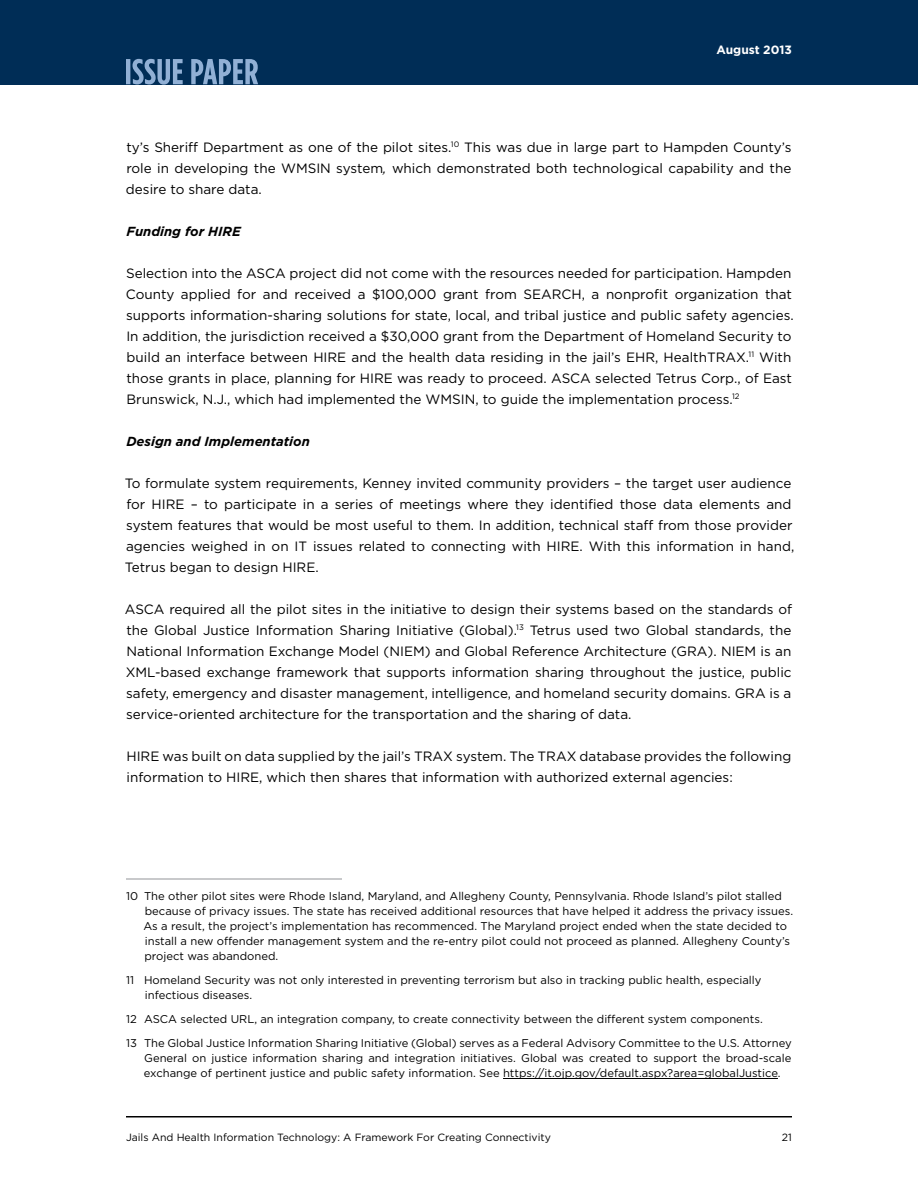
<style>
.page{position:relative;width:918px;height:1188px;background:#fff}
.page>*{position:absolute;margin:0;border:0;box-sizing:border-box;transform-origin:0 0}
.t1{font:13.5px/21px "Gotham";color:#000}
.t2{font:italic 700 13.2px "Gotham";color:#000}
.t3{font:700 12px "Gotham";color:#fff}
.t4{font:11.25px/15px "Gotham";color:#000}
.t5{font:10.5px "Gotham";color:#000}
.s1{font-style:italic}
</style>
<div class="page">
<div style="left:0;top:0;width:918px;height:85px;background:#002d56"></div>
<hr style="left:126px;top:1116px;width:666px;height:2px;background:#000">
<svg style="left:126px;top:59px;width:132px;height:26px"></svg>
<hr style="left:126px;top:879px;width:216px;height:1px;background:#939598">
<hr style="left:503px;top:1078px;width:275px;height:1px;background:#000">
<p class="t3" style="left:716px;top:42px;width:77px">August 2013</p>
<p class="t1" style="left:126px;top:136px;width:667px;text-align:justify">ty’s Sheriff Department as one of the pilot sites.<sup>10</sup> This was due in large part to Hampden County’s role in developing the WMSIN system<span class="s1">,</span> which demonstrated both technological capability and the desire to share data.</p>
<p class="t2" style="left:126px;top:222px;width:116px">Funding for HIRE</p>
<p class="t1" style="left:126px;top:262px;width:670px">Selection into the ASCA project did not come with the resources needed for participation. Hampden County applied for and received a $100,000 grant from SEARCH, a nonprofit organization that supports information-sharing solutions for state, local, and tribal justice and public safety agencies.<br>In addition, the jurisdiction received a $30,000 grant from the Department of Homeland Security to build an interface between HIRE and the health data residing in the jail’s EHR, HealthTRAX.<sup>11</sup> With those grants in place, planning for HIRE was ready to proceed. ASCA selected Tetrus Corp., of East Brunswick, N.J., which had implemented the WMSIN, to guide the implementation process.<sup>12</sup></p>
<p class="t2" style="left:126px;top:432px;width:185px">Design and Implementation</p>
<p class="t1" style="left:125px;top:472px;width:671px">To formulate system requirements, Kenney invited community providers – the target user audience for HIRE – to participate in a series of meetings where they identified those data elements and system features that would be most useful to them. In addition, technical staff from those provider agencies weighed in on IT issues related to connecting with HIRE. With this information in hand, Tetrus began to design HIRE.</p>
<p class="t1" style="left:125px;top:598px;width:669px;text-align:justify">ASCA required all the pilot sites in the initiative to design their systems based on the standards of the Global Justice Information Sharing Initiative (Global).<sup>13</sup> Tetrus used two Global standards, the National Information Exchange Model (NIEM) and Global Reference Architecture (GRA). NIEM is an XML-based exchange framework that supports information sharing throughout the justice, public safety, emergency and disaster management, intelligence, and homeland security domains. GRA is a service-oriented architecture for the transportation and the sharing of data.</p>
<p class="t1" style="left:126px;top:745px;width:666px">HIRE was built on data supplied by the jail’s TRAX system. The TRAX database provides the following information to HIRE, which then shares that information with authorized external agencies:</p>
<p class="t4" style="left:143px;top:888px;width:651px;text-indent:-17px">10 The other pilot sites were Rhode Island, Maryland, and Allegheny County, Pennsylvania. Rhode Island’s pilot stalled because of privacy issues. The state has received additional resources that have helped it address the privacy issues.<br>As a result, the project’s implementation has recommenced. The Maryland project ended when the state decided to install a new offender management system and the re-entry pilot could not proceed as planned. Allegheny County’s project was abandoned.</p>
<p class="t4" style="left:145px;top:972px;width:618px;text-indent:-19px">11 Homeland Security was not only interested in preventing terrorism but also in tracking public health, especially infectious diseases.</p>
<p class="t4" style="left:126px;top:1007px;width:667px;line-height:24px">12 ASCA selected URL, an integration company, to create connectivity between the different system components.<br>13 The Global Justice Information Sharing Initiative (Global) serves as a Federal Advisory Committee to the U.S. Attorney</p>
<p class="t4" style="left:144px;top:1050px;width:649px">General on justice information sharing and integration initiatives. Global was created to support the broad-scale exchange of pertinent justice and public safety information. See https://it.ojp.gov/default.aspx?area=globalJustice.</p>
<p class="t5" style="left:126px;top:1131px;width:426px">Jails And Health Information Technology: A Framework For Creating Connectivity</p>
<p class="t5" style="left:782px;top:1131px;width:12px">21</p>
</div>
